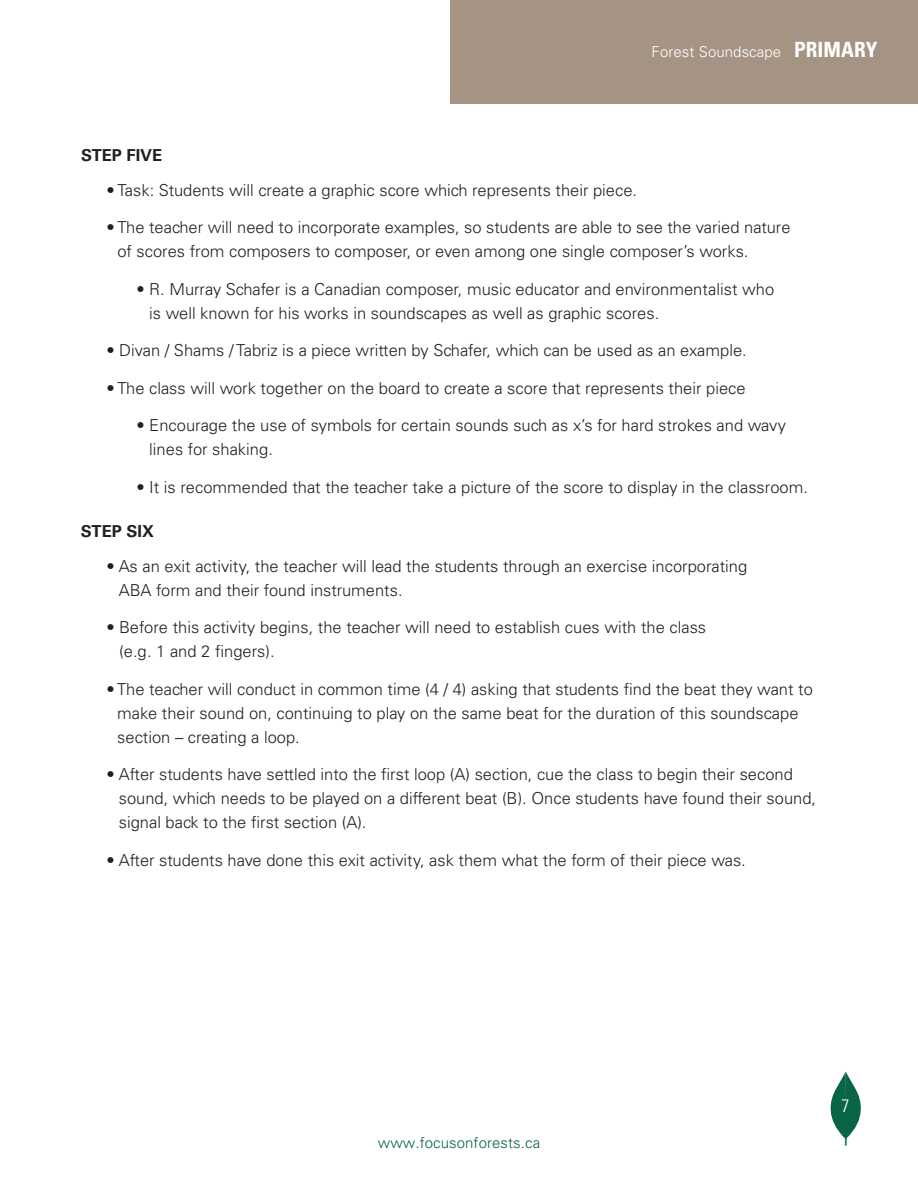
<style>
.page{position:relative;width:918px;height:1188px;background:#fff}
.page>*{position:absolute;margin:0;border:0;box-sizing:border-box;transform-origin:0 0}
.t1{font:300 condensed 18px "Univers";color:#fff}
.t2{font:300 16.5px/24px "Univers";color:#231f20}
.t3{font:700 16.5px "Univers";color:#231f20}
.t4{font:300 15px "Univers";letter-spacing:.005em;color:#fff}
.t5{font:300 15px "Univers";letter-spacing:.005em;color:#096547}
.s1{font-weight:700;font-stretch:condensed;font-size:21px}
</style>
<div class="page">
<div style="left:451px;top:0;width:467px;height:103px;background:#a59484"></div>
<svg style="left:831px;top:1072px;width:30px;height:74px"></svg>
<p class="t4" style="left:652px;top:43px;width:227px">Forest Soundscape <span class="s1">PRIMARY</span></p>
<p class="t3" style="left:81px;top:145px;width:83px">STEP FIVE</p>
<p class="t2" style="left:106px;top:178px;width:532px">• Task: Students will create a graphic score which represents their piece.</p>
<p class="t2" style="left:117px;top:215px;width:675px;text-indent:-11px">• The teacher will need to incorporate examples, so students are able to see the varied nature of scores from composers to composer, or even among one single composer’s works.</p>
<p class="t2" style="left:149px;top:277px;width:626px;text-indent:-13px">• R. Murray Schafer is a Canadian composer, music educator and environmentalist who is well known for his works in soundscapes as well as graphic scores.</p>
<p class="t2" style="left:106px;top:338px;width:642px">• Divan / Shams / Tabriz is a piece written by Schafer, which can be used as an example.</p>
<p class="t2" style="left:106px;top:376px;width:641px">• The class will work together on the board to create a score that represents their piece</p>
<p class="t2" style="left:149px;top:413px;width:638px;text-indent:-13px">• Encourage the use of symbols for certain sounds such as x’s for hard strokes and wavy lines for shaking.</p>
<p class="t2" style="left:136px;top:475px;width:673px">• It is recommended that the teacher take a picture of the score to display in the classroom.</p>
<p class="t3" style="left:81px;top:521px;width:75px">STEP SIX</p>
<p class="t2" style="left:119px;top:554px;width:630px;text-indent:-12px">• As an exit activity, the teacher will lead the students through an exercise incorporating<br>ABA form and their found instruments.</p>
<p class="t2" style="left:119px;top:615px;width:588px;text-indent:-13px">• Before this activity begins, the teacher will need to establish cues with the class (e.g. 1 and 2 fingers).</p>
<p class="t2" style="left:117px;top:677px;width:697px;text-indent:-11px">• The teacher will conduct in common time (4 / 4) asking that students find the beat they want to make their sound on, continuing to play on the same beat for the duration of this soundscape section – creating a loop.</p>
<p class="t2" style="left:119px;top:762px;width:699px;text-indent:-12px">• After students have settled into the first loop (A) section, cue the class to begin their second sound, which needs to be played on a different beat (B). Once students have found their sound, signal back to the first section (A).</p>
<p class="t2" style="left:106px;top:848px;width:641px">• After students have done this exit activity, ask them what the form of their piece was.</p>
<p class="t5" style="left:378px;top:1134px;width:164px">www.focusonforests.ca</p>
<p class="t1" style="left:842px;top:1094px;width:9px">7</p>
</div>
